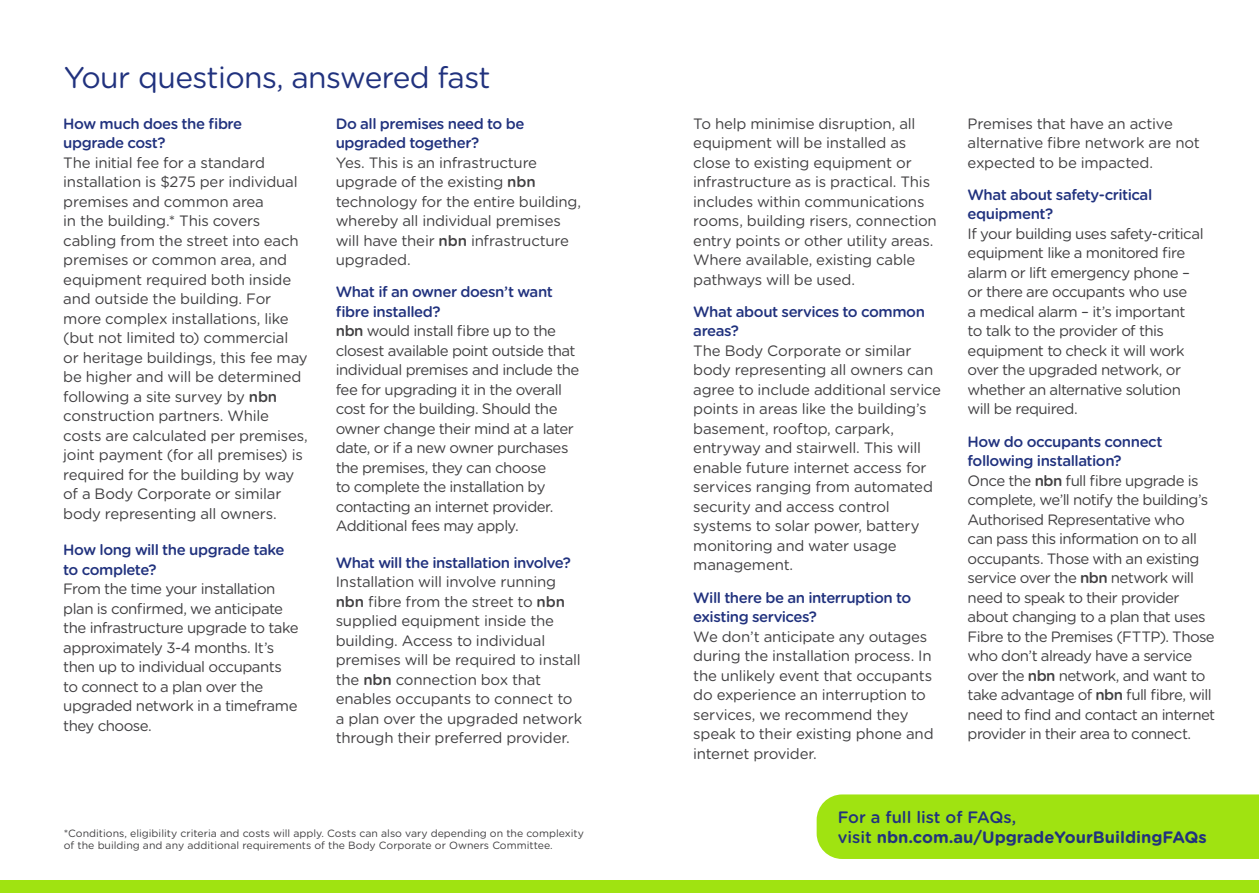
<style>
.page{position:relative;width:1259px;height:893px;background:#fff}
.page>*{position:absolute;margin:0;border:0;box-sizing:border-box;transform-origin:0 0}
.t1{font:30px "Gotham Rounded";letter-spacing:-.02em;color:#21327e}
.t2{font:700 16.5px/19.8px "Gotham Rounded";color:#21327e}
.t3{font:15px/19.5px "Gotham Rounded";letter-spacing:-.025em;color:#414042}
.t4{font:500 15px/19.5px "Gotham Rounded";letter-spacing:-.03em;color:#21327e}
.t5{font:10.5px/12.6px "Gotham Rounded";color:#414042}
.s1{font-weight:500}
.s2{font-weight:500;color:#21327e}
</style>
<div class="page">
<div style="left:0;top:880px;width:1259px;height:13px;background:#a0e311"></div>
<div style="left:816px;top:794px;width:443px;height:65px;background:#a0e311"></div>
<h1 class="t1" style="left:64px;top:57px;width:428px">Your questions, answered fast</h1>
<p class="t4" style="left:63px;top:113px;width:180px">How much does the fibre upgrade cost?</p>
<p class="t3" style="left:63px;top:152px;width:246px">The initial fee for a standard installation is $275 per individual premises and common area<br>in the building.* This covers cabling from the street into each premises or common area, and equipment required both inside and outside the building. For more complex installations, like (but not limited to) commercial<br>or heritage buildings, this fee may be higher and will be determined following a site survey by <span class="s1">nbn </span>construction partners. While costs are calculated per premises, joint payment (for all premises) is required for the building by way of a Body Corporate or similar body representing all owners.</p>
<p class="t4" style="left:63px;top:539px;width:223px">How long will the upgrade take to complete?</p>
<p class="t3" style="left:63px;top:578px;width:237px">From the time your installation plan is confirmed, we anticipate the infrastructure upgrade to take approximately 3-4 months. It’s then up to individual occupants to connect to a plan over the upgraded network in a timeframe they choose.</p>
<p class="t4" style="left:336px;top:113px;width:190px">Do all premises need to be upgraded together?</p>
<p class="t3" style="left:336px;top:152px;width:247px">Yes. This is an infrastructure upgrade of the existing <span class="s1">nbn </span>technology for the entire building, whereby all individual premises will have their <span class="s1">nbn</span> infrastructure upgraded.</p>
<p class="t3" style="left:336px;top:282px;width:245px"><span class="s2">What if an owner doesn’t want fibre installed?<br></span><span class="s1">nbn</span> would install fibre up to the closest available point outside that individual premises and include the fee for upgrading it in the overall cost for the building. Should the owner change their mind at a later date, or if a new owner purchases the premises, they can choose<br>to complete the installation by contacting an internet provider.<br>Additional fees may apply.</p>
<p class="t4" style="left:336px;top:552px;width:237px">What will the installation involve?</p>
<p class="t3" style="left:336px;top:572px;width:248px">Installation will involve running <span class="s1">nbn</span> fibre from the street to <span class="s1">nbn </span>supplied equipment inside the building. Access to individual premises will be required to install the <span class="s1">nbn</span> connection box that enables occupants to connect to a plan over the upgraded network through their preferred provider.</p>
<p class="t5" style="left:64px;top:826px;width:521px">*Conditions, eligibility criteria and costs will apply. Costs can also vary depending on the complexity of the building and any additional requirements of the Body Corporate or Owners Committee.</p>
<p class="t3" style="left:693px;top:113px;width:245px">To help minimise disruption, all equipment will be installed as close to existing equipment or infrastructure as is practical. This includes within communications rooms, building risers, connection entry points or other utility areas.<br>Where available, existing cable pathways will be used.</p>
<p class="t4" style="left:693px;top:301px;width:233px">What about services to common areas?</p>
<p class="t3" style="left:693px;top:340px;width:249px">The Body Corporate or similar body representing all owners can agree to include additional service points in areas like the building’s basement, rooftop, carpark, entryway and stairwell. This will enable future internet access for services ranging from automated security and access control systems to solar power, battery monitoring and water usage management.</p>
<p class="t4" style="left:693px;top:587px;width:219px">Will there be an interruption to existing services?</p>
<p class="t3" style="left:693px;top:626px;width:242px">We don’t anticipate any outages during the installation process. In the unlikely event that occupants do experience an interruption to services, we recommend they speak to their existing phone and internet provider.</p>
<p class="t3" style="left:967px;top:113px;width:234px">Premises that have an active alternative fibre network are not expected to be impacted.</p>
<p class="t4" style="left:967px;top:184px;width:186px">What about safety-critical equipment?</p>
<p class="t3" style="left:967px;top:223px;width:237px">If your building uses safety-critical equipment like a monitored fire alarm or lift emergency phone – or there are occupants who use<br>a medical alarm – it’s important to talk to the provider of this equipment to check it will work over the upgraded network, or whether an alternative solution will be required.</p>
<p class="t3" style="left:967px;top:431px;width:249px"><span class="s2">How do occupants connect following installation?<br></span>Once the <span class="s1">nbn</span> full fibre upgrade is complete, we’ll notify the building’s<br>Authorised Representative who<br>can pass this information on to all occupants. Those with an existing service over the <span class="s1">nbn</span> network will need to speak to their provider about changing to a plan that uses<br>Fibre to the Premises (FTTP). Those who don’t already have a service over the <span class="s1">nbn</span> network, and want to take advantage of <span class="s1">nbn</span> full fibre, will need to find and contact an internet provider in their area to connect.</p>
<p class="t2" style="left:837px;top:807px;width:371px"><span class="s1">For a full list of FAQs,<br>visit</span> nbn.com.au/UpgradeYourBuildingFAQs</p>
</div>
